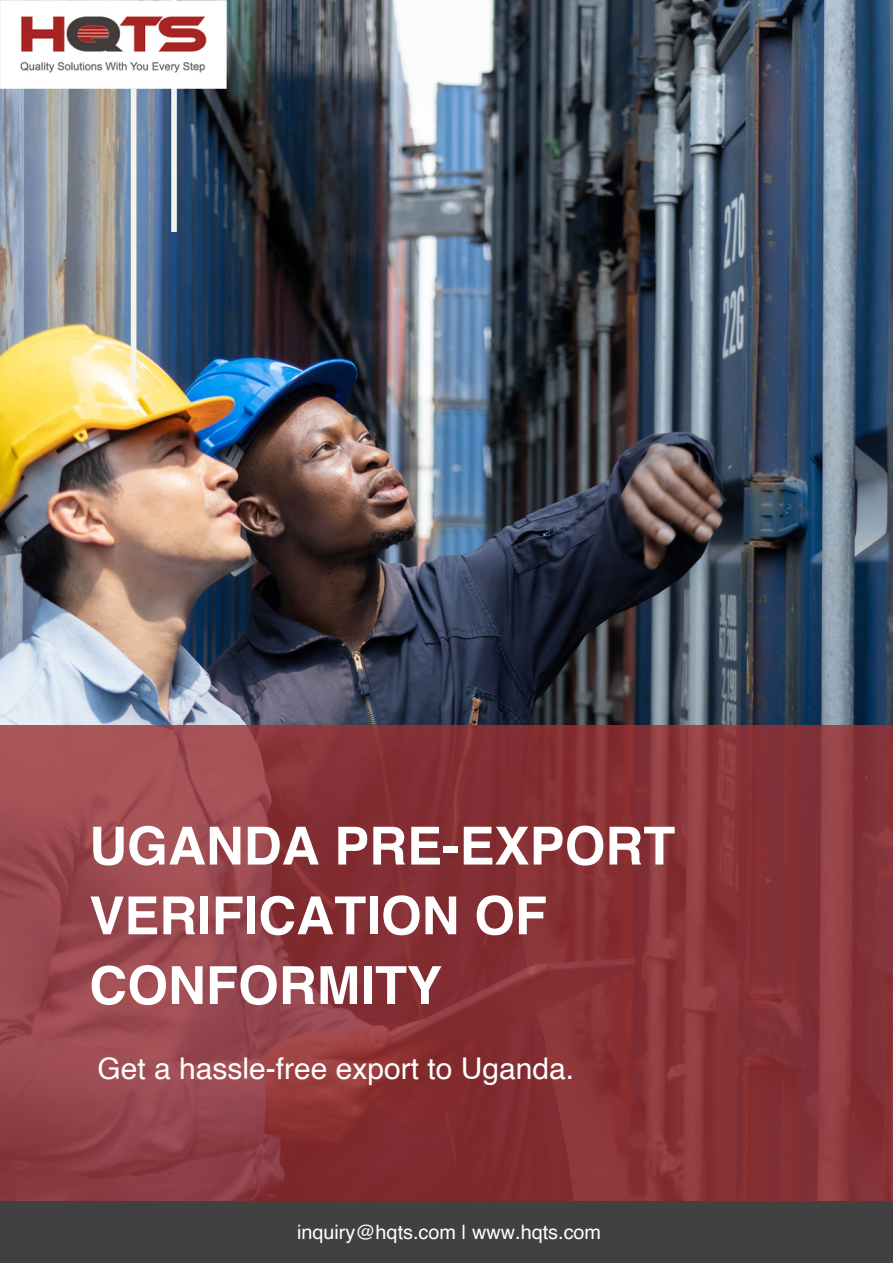
<style>
.page{position:relative;width:893px;height:1264px;background:#fff}
.page>*{position:absolute;margin:0;border:0;box-sizing:border-box;transform-origin:0 0}
.t1{font:700 52.5px/69.8px "Helvetica";color:#fff}
.t2{font:30px "Helvetica";color:#fff}
.t3{font:19.8px "Helvetica";color:#fff}
</style>
<div class="page">
<img style="left:0;top:0;width:892px;height:725px">
<div style="left:131px;top:89px;width:5px;height:295px;background:#f3f4ee"></div>
<div style="left:171px;top:0;width:6px;height:232px;background:#f3f4ee"></div>
<svg style="left:0;top:725px;width:892px;height:475px;background:#8c383e"></svg>
<img style="left:0;top:0;width:226px;height:89px">
<div style="left:0;top:1200px;width:892px;height:62px;background:#414142"></div>
<p class="t1" style="left:89px;top:815px;width:587px">UGANDA PRE-EXPORT<br>VERIFICATION OF<br>CONFORMITY</p>
<p class="t2" style="left:98px;top:1056px;width:478px">Get a hassle-free export to Uganda.</p>
<p class="t3" style="left:297px;top:1223px;width:305px">inquiry@hqts.com | www.hqts.com</p>
</div>
